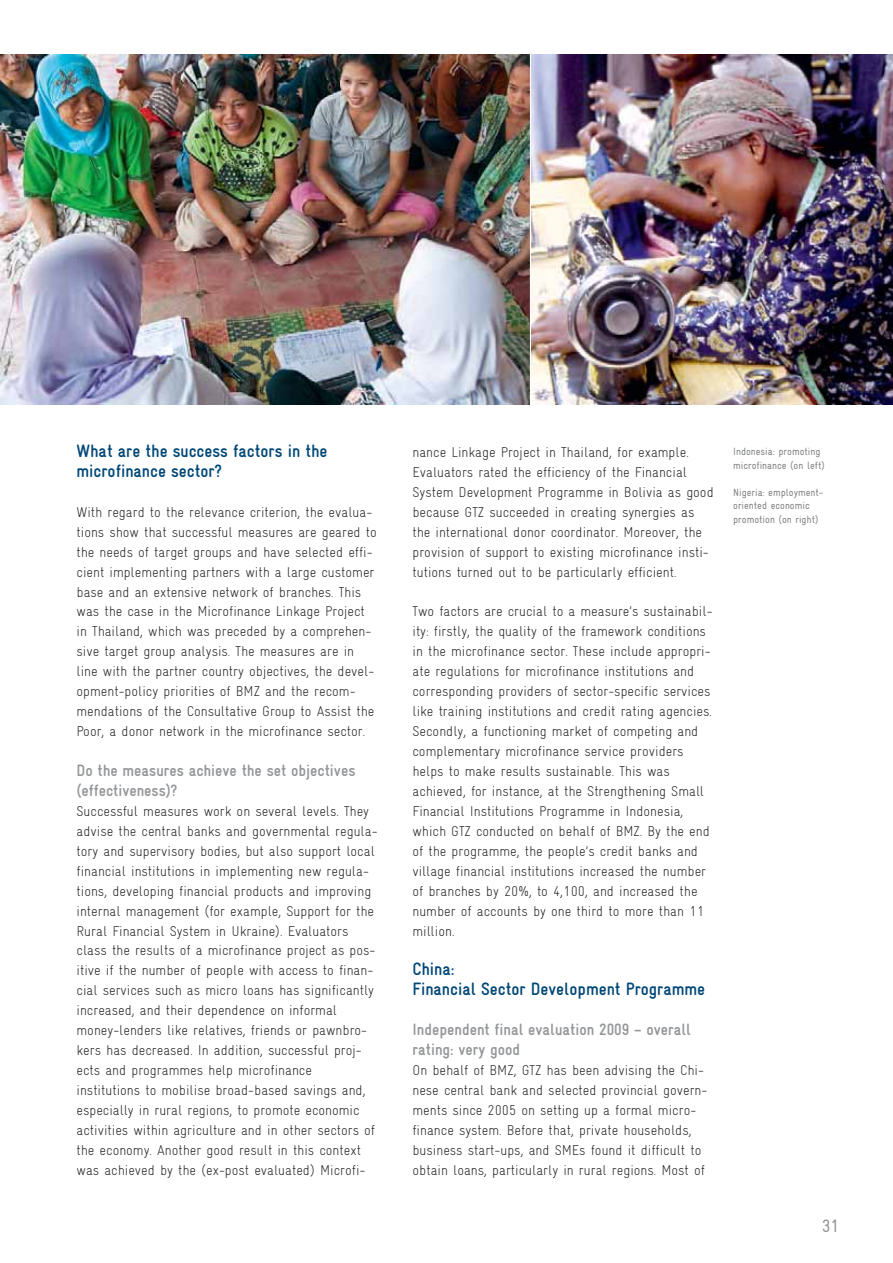
<style>
.page{position:relative;width:893px;height:1263px;background:#fff}
.page>*{position:absolute;margin:0;border:0;box-sizing:border-box;transform-origin:0 0}
.t1{font:700 condensed 18px/20px "Gravur";color:#004877}
.t2{font:condensed 18px "Gravur";color:#939598}
.t3{font:700 condensed 16.5px/20px "Gravur";color:#939598}
.t4{font:300 condensed 14.25px/20px "Gravur";color:#231f20}
.t5{font:condensed 10.5px/13.5px "Gravur";color:#808285}
</style>
<div class="page">
<img style="left:0;top:54px;width:530px;height:351px">
<img style="left:531px;top:54px;width:361px;height:351px">
<p class="t1" style="left:77px;top:443px;width:252px">What are the success factors in the microfinance sector?</p>
<p class="t4" style="left:77px;top:503px;width:302px">With regard to the relevance criterion, the evalua&shy;tions show that successful measures are geared to the needs of target groups and have selected effi&shy;cient implementing partners with a large customer base and an extensive network of branches. This was the case in the Microfinance Linkage Project in Thailand, which was preceded by a comprehen&shy;sive target group analysis. The measures are in line with the partner country objectives, the devel&shy;opment-policy priorities of BMZ and the recom&shy;mendations of the Consultative Group to Assist the Poor, a donor network in the microfinance sector.</p>
<p class="t3" style="left:77px;top:762px;width:280px">Do the measures achieve the set objectives (effectiveness)?</p>
<p class="t4" style="left:77px;top:802px;width:302px">Successful measures work on several levels. They advise the central banks and governmental regula&shy;tory and supervisory bodies, but also support local financial institutions in implementing new regula&shy;tions, developing financial products and improving internal management (for example, Support for the Rural Financial System in Ukraine). Evaluators class the results of a microfinance project as pos&shy;itive if the number of people with access to finan&shy;cial services such as micro loans has significantly increased, and their dependence on informal money-lenders like relatives, friends or pawnbro&shy;kers has decreased. In addition, successful proj&shy;ects and programmes help microfinance institutions to mobilise broad-based savings and, especially in rural regions, to promote economic activities within agriculture and in other sectors of the economy. Another good result in this context was achieved by the (ex-post evaluated) Microfi-</p>
<p class="t4" style="left:412px;top:444px;width:303px">nance Linkage Project in Thailand, for example.<br>Evaluators rated the efficiency of the Financial System Development Programme in Bolivia as good because GTZ succeeded in creating synergies as the international donor coordinator. Moreover, the provision of support to existing microfinance insti&shy;tutions turned out to be particularly efficient.</p>
<p class="t4" style="left:412px;top:603px;width:301px">Two factors are crucial to a measure’s sustainabil&shy;ity: firstly, the quality of the framework conditions in the microfinance sector. These include appropri&shy;ate regulations for microfinance institutions and corresponding providers of sector-specific services like training institutions and credit rating agencies.<br>Secondly, a functioning market of competing and complementary microfinance service providers helps to make results sustainable. This was achieved, for instance, at the Strengthening Small Financial Institutions Programme in Indonesia, which GTZ conducted on behalf of BMZ. By the end of the programme, the people’s credit banks and village financial institutions increased the number of branches by 20%, to 4,100, and increased the number of accounts by one third to more than 11 million.</p>
<p class="t1" style="left:412px;top:961px;width:294px">China:<br>Financial Sector Development Programme</p>
<p class="t3" style="left:412px;top:1021px;width:280px">Independent final evaluation 2009 – overall rating: very good</p>
<p class="t4" style="left:412px;top:1062px;width:296px">On behalf of BMZ, GTZ has been advising the Chi&shy;nese central bank and selected provincial govern&shy;ments since 2005 on setting up a formal micro&shy;finance system. Before that, private households, business start-ups, and SMEs found it difficult to obtain loans, particularly in rural regions. Most of</p>
<p class="t5" style="left:733px;top:446px;width:93px">Indonesia: promoting microfinance (on left)</p>
<p class="t5" style="left:733px;top:486px;width:92px">Nigeria: employment&shy;oriented economic promotion (on right)</p>
<p class="t2" style="left:821px;top:1219px;width:19px">31</p>
</div>
